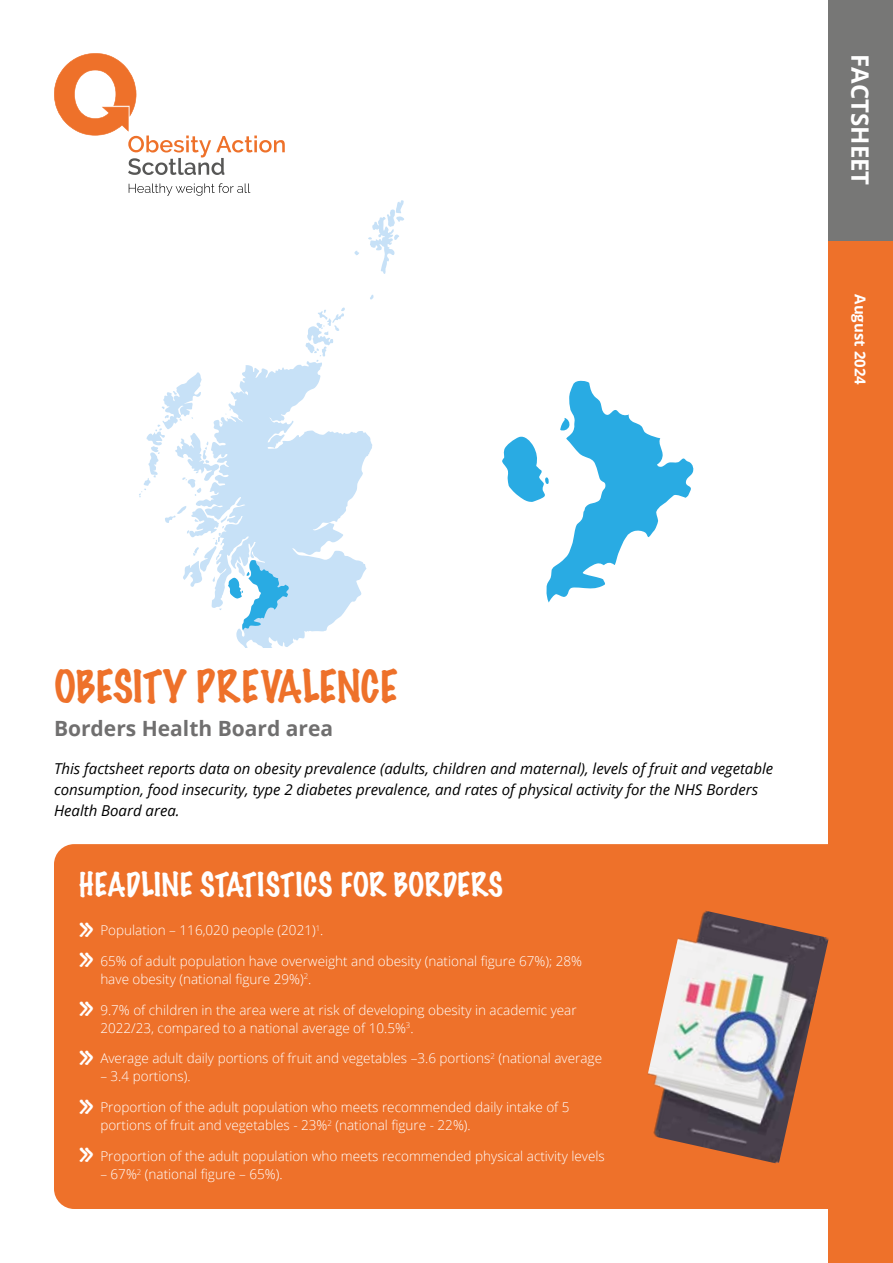
<style>
.page{position:relative;width:893px;height:1263px;background:#fff}
.page>*{position:absolute;margin:0;border:0;box-sizing:border-box;transform-origin:0 0}
.t1{font:100 40.5px "Marker Felt";color:#ee712a}
.t2{font:100 32.7px "Marker Felt";color:#fff}
.t3{font:100 30px "Marker Felt";color:#fff}
.t4{font:700 24px "Open Sans";color:#fff}
.t5{font:700 21px "Open Sans";color:#706f6f}
.t6{font:italic 15px/21px "Open Sans";color:#000}
.t7{font:700 15px "Open Sans";color:#fff}
.t8{font:300 13.5px/18px "Open Sans";color:#fff}
</style>
<div class="page">
<div style="left:828px;top:0;width:65px;height:1263px;background:#ee712a"></div>
<div style="left:828px;top:0;width:65px;height:240px;background:#777776"></div>
<div style="left:56px;top:846px;width:812px;height:361px;background:#ee712a;border-radius:18px"></div>
<div style="left:54px;top:844px;width:817px;height:365px;border:4px solid #ee712a;border-radius:18px"></div>
<svg style="left:129px;top:183px;width:121px;height:13px"></svg>
<svg style="left:54px;top:53px;width:231px;height:122px"></svg>
<img style="left:648px;top:910px;width:181px;height:254px">
<svg style="left:305px;top:308px;width:40px;height:53px"></svg>
<svg style="left:139px;top:374px;width:57px;height:123px"></svg>
<svg style="left:196px;top:361px;width:176px;height:287px;fill:#c7e1f7"></svg>
<svg style="left:368px;top:200px;width:36px;height:74px"></svg>
<svg style="left:354px;top:251px;width:5px;height:4px"></svg>
<svg style="left:370px;top:295px;width:4px;height:4px"></svg>
<svg style="left:165px;top:506px;width:124px;height:124px"></svg>
<svg style="left:502px;top:380px;width:191px;height:222px"></svg>
<h3 class="t4" style="left:877px;top:54px;width:133px;rotate:90deg">FACTSHEET</h3>
<p class="t7" style="left:871px;top:294px;width:92px;rotate:90deg">August 2024</p>
<h1 class="t1" style="left:54px;top:654px;width:345px">OBESITY PREVALENCE</h1>
<h3 class="t5" style="left:54px;top:713px;width:281px">Borders Health Board area</h3>
<p class="t6" style="left:54px;top:757px;width:721px">This factsheet reports data on obesity prevalence (adults, children and maternal), levels of fruit and vegetable consumption, food insecurity, type 2 diabetes prevalence, and rates of physical activity for the NHS Borders<br>Health Board area.</p>
<h3 class="t3" style="left:79px;top:860px;width:426px">HEADLINE STATISTICS FOR BORDERS</h3>
<h2 class="t2" style="left:79px;top:900px;width:16px">»</h2>
<p class="t8" style="left:100px;top:921px;width:225px">Population – 116,020 people (2021)<sup>1</sup>.</p>
<h2 class="t2" style="left:79px;top:931px;width:16px">»</h2>
<p class="t8" style="left:100px;top:952px;width:483px">65% of adult population have overweight and obesity (national figure 67%); 28% have obesity (national figure 29%)<sup>2</sup>.</p>
<h2 class="t2" style="left:79px;top:980px;width:16px">»</h2>
<p class="t8" style="left:100px;top:1000px;width:478px">9.7% of children in the area were at risk of developing obesity in academic year<br>2022/23, compared to a national average of 10.5%<sup>3</sup>.</p>
<h2 class="t2" style="left:79px;top:1028px;width:16px">»</h2>
<p class="t8" style="left:100px;top:1049px;width:503px">Average adult daily portions of fruit and vegetables –3.6 portions<sup>2</sup> (national average</p>
<p class="t8" style="left:100px;top:1067px;width:92px">– 3.4 portions).</p>
<h2 class="t2" style="left:79px;top:1077px;width:16px">»</h2>
<p class="t8" style="left:100px;top:1098px;width:471px">Proportion of the adult population who meets recommended daily intake of 5 portions of fruit and vegetables - 23%<sup>2</sup> (national figure - 22%).</p>
<h2 class="t2" style="left:79px;top:1126px;width:16px">»</h2>
<p class="t8" style="left:100px;top:1147px;width:506px">Proportion of the adult population who meets recommended physical activity levels</p>
<p class="t8" style="left:100px;top:1165px;width:184px">– 67%<sup>2</sup> (national figure – 65%).</p>
</div>
